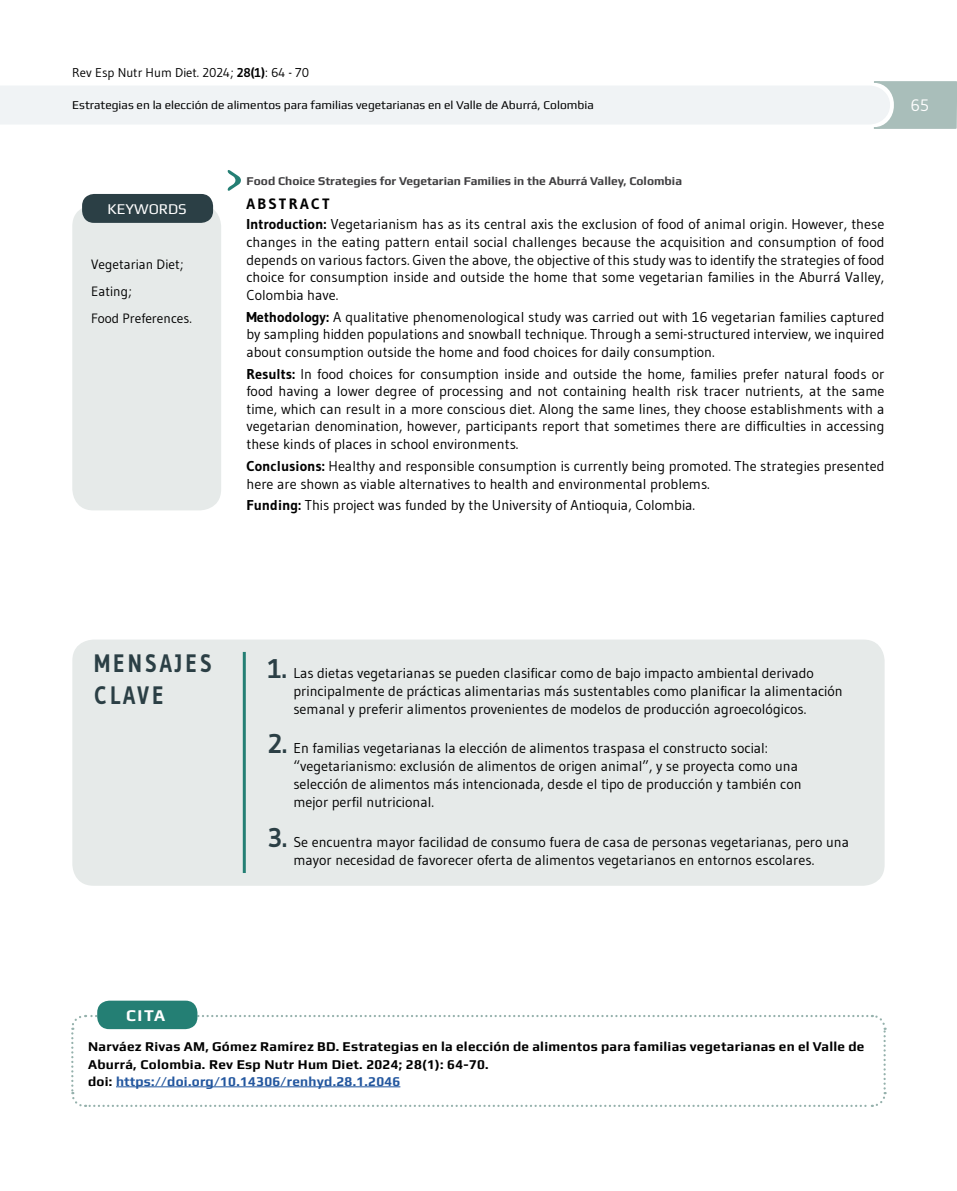
<style>
.page{position:relative;width:957px;height:1191px;background:#fff}
.page>*{position:absolute;margin:0;border:0;box-sizing:border-box;transform-origin:0 0}
.t1{font:700 25.2px/31.5px "Gudea";letter-spacing:.15em;color:#2b3f45;scale:.83 1}
.t2{font:700 16.5px "Play";color:#fff}
.t3{font:16.5px "Gudea";color:#fff}
.t4{font:15px "Play";color:#fff}
.t5{font:700 15px "Gudea";letter-spacing:.15em;color:#000}
.t6{font:14.25px/17.5px "Gudea";color:#000}
.t7{font:700 13.5px/17.2px "Play";letter-spacing:.02em;color:#000}
.t8{font:13.5px/27.2px "Gudea";color:#000}
.t9{font:12.75px "Gudea";color:#000}
.t10{font:12px "Play";color:#000}
.t11{font:700 12px "Play";color:#414042}
.s1{font-weight:700}
.s2{font-weight:700;font-size:27px;color:#2b3f45}
.s3{color:#22569e}
</style>
<div class="page">
<div style="left:72px;top:205px;width:149px;height:305px;background:#e6eae9;border-radius:21px"></div>
<div style="left:82px;top:194px;width:131px;height:29px;background:#2b3f45;border-radius:12px"></div>
<svg style="left:228px;top:170px;width:13px;height:21px"></svg>
<svg style="left:0;top:81px;width:957px;height:48px"></svg>
<svg style="left:71px;top:1013px;width:816px;height:94px"></svg>
<hr style="left:116px;top:1086px;width:284px;height:1px;background:#22569e">
<div style="left:97px;top:1000px;width:100px;height:29px;background:#247f74;border-radius:12px"></div>
<div style="left:72px;top:639px;width:812px;height:246px;background:#e6eae9;border-radius:21px"></div>
<hr style="left:243px;top:652px;width:3px;height:221px;background:#247f74">
<p class="t9" style="left:72px;top:65px;width:238px">Rev Esp Nutr Hum Diet. 2024; <span class="s1">28(1)</span>: 64 - 70</p>
<p class="t10" style="left:72px;top:98px;width:523px">Estrategias en la elección de alimentos para familias vegetarianas en el Valle de Aburrá, Colombia</p>
<p class="t4" style="left:108px;top:199px;width:81px">KEYWORDS</p>
<p class="t8" style="left:91px;top:251px;width:102px">Vegetarian Diet;<br>Eating;<br>Food Preferences.</p>
<p class="t11" style="left:246px;top:174px;width:437px">Food Choice Strategies for Vegetarian Families in the Aburrá Valley, Colombia</p>
<p class="t5" style="left:246px;top:194px;width:85px">ABSTRACT</p>
<p class="t6" style="left:246px;top:215px;width:639px;text-align:justify"><span class="s1">Introduction:</span> Vegetarianism has as its central axis the exclusion of food of animal origin. However, these changes in the eating pattern entail social challenges because the acquisition and consumption of food depends on various factors. Given the above, the objective of this study was to identify the strategies of food choice for consumption inside and outside the home that some vegetarian families in the Aburrá Valley, Colombia have.</p>
<p class="t6" style="left:246px;top:307px;width:639px;text-align:justify"><span class="s1">Methodology:</span> A qualitative phenomenological study was carried out with 16 vegetarian families captured by sampling hidden populations and snowball technique. Through a semi-structured interview, we inquired about consumption outside the home and food choices for daily consumption.</p>
<p class="t6" style="left:246px;top:365px;width:639px;text-align:justify"><span class="s1">Results:</span> In food choices for consumption inside and outside the home, families prefer natural foods or food having a lower degree of processing and not containing health risk tracer nutrients, at the same time, which can result in a more conscious diet. Along the same lines, they choose establishments with a vegetarian denomination, however, participants report that sometimes there are difficulties in accessing these kinds of places in school environments.</p>
<p class="t6" style="left:246px;top:457px;width:639px"><span class="s1">Conclusions:</span> Healthy and responsible consumption is currently being promoted. The strategies presented here are shown as viable alternatives to health and environmental problems.</p>
<p class="t6" style="left:246px;top:496px;width:450px"><span class="s1">Funding:</span> This project was funded by the University of Antioquia, Colombia.</p>
<p class="t3" style="left:910px;top:95px;width:20px">65</p>
<h1 class="t1" style="left:95px;top:647px;width:143px">MENSAJES<br>CLAVE</h1>
<p class="t6" style="left:293px;top:664px;width:551px;line-height:18px;text-indent:-26px"><span class="s2">1.</span> Las dietas vegetarianas se pueden clasificar como de bajo impacto ambiental derivado principalmente de prácticas alimentarias más sustentables como planificar la alimentación semanal y preferir alimentos provenientes de modelos de producción agroecológicos.</p>
<p class="t6" style="left:293px;top:739px;width:510px;line-height:18px;text-indent:-26px"><span class="s2">2.</span> En familias vegetarianas la elección de alimentos traspasa el constructo social: “vegetarianismo: exclusión de alimentos de origen animal”, y se proyecta como una selección de alimentos más intencionada, desde el tipo de producción y también con mejor perfil nutricional.</p>
<p class="t6" style="left:293px;top:832px;width:557px;line-height:18px;text-indent:-26px"><span class="s2">3.</span> Se encuentra mayor facilidad de consumo fuera de casa de personas vegetarianas, pero una mayor necesidad de favorecer oferta de alimentos vegetarianos en entornos escolares.</p>
<p class="t2" style="left:126px;top:1005px;width:41px">CITA</p>
<p class="t7" style="left:88px;top:1037px;width:778px">Narváez Rivas AM, Gómez Ramírez BD. Estrategias en la elección de alimentos para familias vegetarianas en el Valle de<br>Aburrá, Colombia. Rev Esp Nutr Hum Diet. 2024; 28(1): 64-70.<br>doi: <span class="s3">https://doi.org/10.14306/renhyd.28.1.2046</span></p>
</div>
